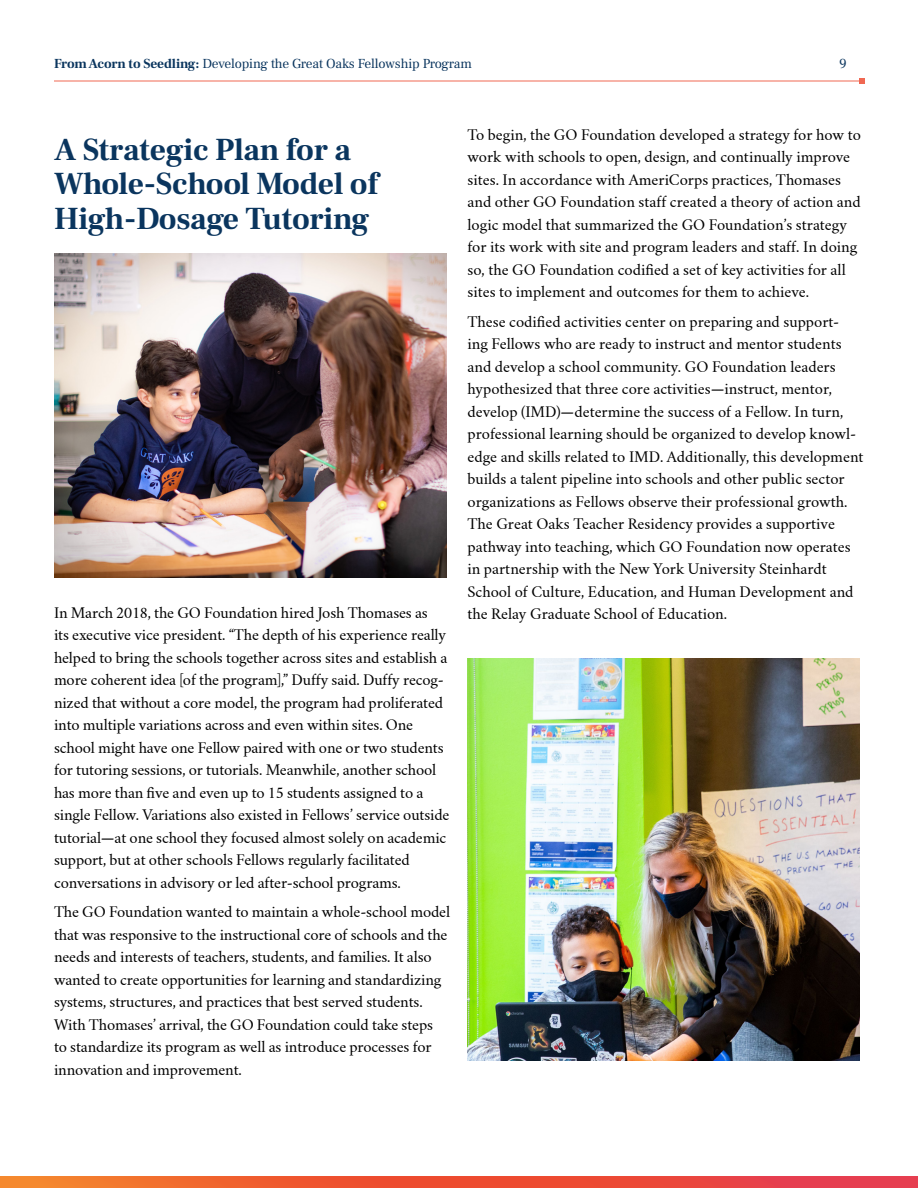
<style>
.page{position:relative;width:918px;height:1188px;background:#fff}
.page>*{position:absolute;margin:0;border:0;box-sizing:border-box;transform-origin:0 0}
.Ruhl_Title{font:700 31.5px/34.5px "Frank Ruhl Libre";letter-spacing:-.01em;color:#0a355e}
.t1{font:14.25px/22.5px "Crimson Text";letter-spacing:-.01em;color:#000}
.t2{font:13.5px "Frank Ruhl Libre";letter-spacing:-.01em;color:#0a355e}
.s1{font-weight:700}
</style>
<div class="page">
<hr style="left:54px;top:81px;width:810px;height:1px;background:#f06852">
<svg style="left:0;top:1176px;width:918px;height:12px;background:#ed5436"></svg>
<svg style="left:860px;top:78px;width:5px;height:6px"></svg>
<img style="left:54px;top:254px;width:392px;height:324px">
<img style="left:468px;top:659px;width:392px;height:402px">
<p class="t2" style="left:54px;top:55px;width:419px"><span class="s1">From Acorn to Seedling:</span> Developing the Great Oaks Fellowship Program</p>
<p class="t2" style="left:839px;top:55px;width:9px">9</p>
<p class="Ruhl_Title" style="left:54px;top:133px;width:326px">A Strategic Plan for a<br>Whole-School Model of<br>High-Dosage Tutoring</p>
<p class="t1" style="left:54px;top:602px;width:397px">In March 2018, the GO Foundation hired Josh Thomases as<br>its executive vice president. “The depth of his experience really helped to bring the schools together across sites and establish a more coherent idea [of the program],” Duffy said. Duffy recog&shy;nized that without a core model, the program had proliferated into multiple variations across and even within sites. One school might have one Fellow paired with one or two students for tutoring sessions, or tutorials. Meanwhile, another school has more than five and even up to 15 students assigned to a single Fellow. Variations also existed in Fellows’ service outside tutorial—at one school they focused almost solely on academic support, but at other schools Fellows regularly facilitated conversations in advisory or led after-school programs.</p>
<p class="t1" style="left:54px;top:901px;width:398px">The GO Foundation wanted to maintain a whole-school model that was responsive to the instructional core of schools and the needs and interests of teachers, students, and families. It also wanted to create opportunities for learning and standardizing systems, structures, and practices that best served students.<br>With Thomases’ arrival, the GO Foundation could take steps<br>to standardize its program as well as introduce processes for innovation and improvement.</p>
<p class="t1" style="left:467px;top:124px;width:395px">To begin, the GO Foundation developed a strategy for how to work with schools to open, design, and continually improve sites. In accordance with AmeriCorps practices, Thomases and other GO Foundation staff created a theory of action and logic model that summarized the GO Foundation’s strategy for its work with site and program leaders and staff. In doing so, the GO Foundation codified a set of key activities for all sites to implement and outcomes for them to achieve.</p>
<p class="t1" style="left:467px;top:310px;width:398px">These codified activities center on preparing and support-<br>ing Fellows who are ready to instruct and mentor students and develop a school community. GO Foundation leaders hypothesized that three core activities—instruct, mentor, develop (IMD)—determine the success of a Fellow. In turn, professional learning should be organized to develop knowl&shy;edge and skills related to IMD. Additionally, this development builds a talent pipeline into schools and other public sector organizations as Fellows observe their professional growth.<br>The Great Oaks Teacher Residency provides a supportive pathway into teaching, which GO Foundation now operates in partnership with the New York University Steinhardt School of Culture, Education, and Human Development and the Relay Graduate School of Education.</p>
</div>
